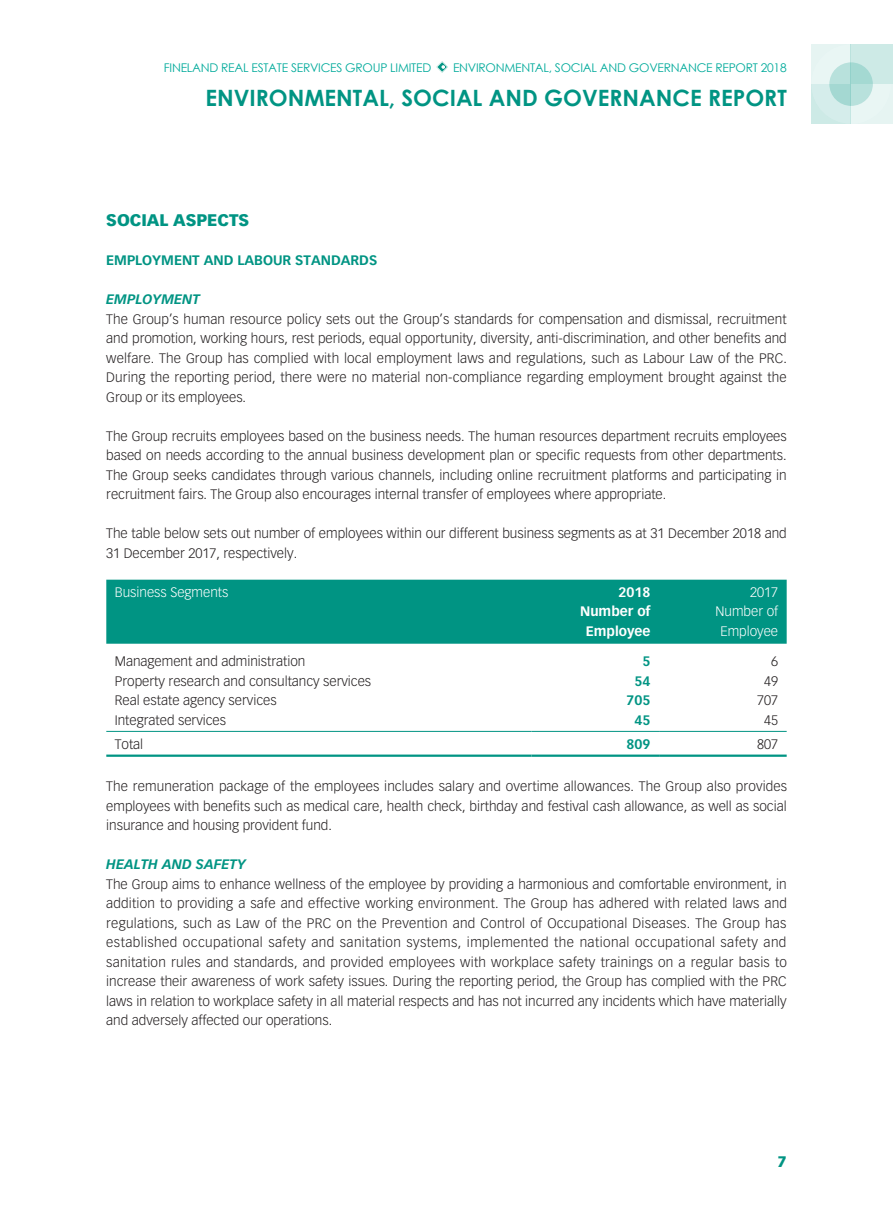
<style>
.page{position:relative;width:893px;height:1212px;background:#fff}
.page>*{position:absolute;margin:0;border:0;box-sizing:border-box;transform-origin:0 0}
.t1{font:700 22.5px "Century Gothic";color:#009483}
.t2{font:900 16.5px "Vectora LT Std";color:#009483}
.t3{font:900 15px "Vectora LT Std";color:#009483}
.t4{font:300 13.5px/19.5px "Vectora LT Std";color:#231f20;text-align:justify}
.t5{font:700 13.5px "Vectora LT Std";color:#009483}
.t6{font:300 13.5px/19.5px "Vectora LT Std";color:#fff;text-align:center}
.t7{font:italic 700 13.5px "Vectora LT Std";color:#009483}
.t8{font:700 13.5px/19.5px "Vectora LT Std";color:#fff;text-align:center}
.t9{font:12px "Century Gothic";letter-spacing:-.02em;color:#00aa9b}
</style>
<div class="page">
<svg style="left:437px;top:62px;width:11px;height:10px"></svg>
<div style="left:437px;top:62px;width:11px;height:10px;border:1px solid #cceae5;border-radius:5px"></div>
<svg style="left:441px;top:65px;width:4px;height:4px"></svg>
<div style="left:811px;top:84px;width:39px;height:39px;background:#cdeae6"></div>
<div style="left:850px;top:84px;width:43px;height:39px;background:#e6f4f2"></div>
<div style="left:811px;top:44px;width:39px;height:40px;background:#e6f4f2"></div>
<svg style="left:820px;top:53px;width:62px;height:62px"></svg>
<div style="left:811px;top:44px;width:80px;height:80px;border:18px solid #fff;border-radius:50%"></div>
<svg style="left:850px;top:44px;width:43px;height:40px;background:#c3e5e1"></svg>
<div style="left:106px;top:580px;width:681px;height:64px;background:#009483"></div>
<hr style="left:106px;top:731px;width:425px;height:1px;background:#009483">
<hr style="left:531px;top:731px;width:128px;height:1px;background:#009483">
<hr style="left:659px;top:731px;width:128px;height:1px;background:#009483">
<hr style="left:106px;top:754px;width:425px;height:3px;background:#009483">
<hr style="left:531px;top:754px;width:128px;height:3px;background:#009483">
<hr style="left:659px;top:754px;width:128px;height:3px;background:#009483">
<p class="t9" style="left:164px;top:59px;width:269px">FINELAND REAL ESTATE SERVICES GROUP LIMITED</p>
<p class="t9" style="left:453px;top:59px;width:335px">ENVIRONMENTAL, SOCIAL AND GOVERNANCE REPORT 2018</p>
<h1 class="t1" style="left:205px;top:81px;width:583px">ENVIRONMENTAL, SOCIAL AND GOVERNANCE REPORT</h1>
<p class="t2" style="left:106px;top:210px;width:145px">SOCIAL ASPECTS</p>
<p class="t5" style="left:106px;top:252px;width:272px">EMPLOYMENT AND LABOUR STANDARDS</p>
<p class="t7" style="left:106px;top:291px;width:95px">EMPLOYMENT</p>
<p class="t4" style="left:106px;top:309px;width:682px">The Group’s human resource policy sets out the Group’s standards for compensation and dismissal, recruitment and promotion, working hours, rest periods, equal opportunity, diversity, anti-discrimination, and other benefits and welfare. The Group has complied with local employment laws and regulations, such as Labour Law of the PRC.<br>During the reporting period, there were no material non-compliance regarding employment brought against the Group or its employees.</p>
<p class="t4" style="left:106px;top:426px;width:682px">The Group recruits employees based on the business needs. The human resources department recruits employees based on needs according to the annual business development plan or specific requests from other departments.<br>The Group seeks candidates through various channels, including online recruitment platforms and participating in recruitment fairs. The Group also encourages internal transfer of employees where appropriate.</p>
<p class="t4" style="left:106px;top:524px;width:682px">The table below sets out number of employees within our different business segments as at 31 December 2018 and<br>31 December 2017, respectively.</p>
<p class="t6" style="left:115px;top:582px;width:115px">Business Segments</p>
<p class="t8" style="left:619px;top:582px;width:33px">2018</p>
<p class="t6" style="left:750px;top:582px;width:30px">2017</p>
<p class="t8" style="left:580px;top:602px;width:72px">Number of<br>Employee</p>
<p class="t6" style="left:716px;top:602px;width:64px">Number of<br>Employee</p>
<p class="t4" style="left:115px;top:652px;width:192px">Management and administration</p>
<p class="t5" style="left:643px;top:653px;width:9px">5</p>
<p class="t4" style="left:771px;top:652px;width:9px">6</p>
<p class="t4" style="left:115px;top:671px;width:258px">Property research and consultancy services</p>
<p class="t5" style="left:635px;top:673px;width:17px">54</p>
<p class="t4" style="left:764px;top:671px;width:16px">49</p>
<p class="t4" style="left:115px;top:691px;width:163px">Real estate agency services</p>
<p class="t5" style="left:627px;top:692px;width:25px">705</p>
<p class="t4" style="left:757px;top:691px;width:23px">707</p>
<p class="t4" style="left:115px;top:710px;width:113px">Integrated services</p>
<p class="t5" style="left:635px;top:712px;width:17px">45</p>
<p class="t4" style="left:764px;top:710px;width:16px">45</p>
<p class="t4" style="left:115px;top:735px;width:30px">Total</p>
<p class="t5" style="left:627px;top:736px;width:25px">809</p>
<p class="t4" style="left:757px;top:735px;width:23px">807</p>
<p class="t4" style="left:106px;top:777px;width:682px">The remuneration package of the employees includes salary and overtime allowances. The Group also provides employees with benefits such as medical care, health check, birthday and festival cash allowance, as well as social insurance and housing provident fund.</p>
<p class="t7" style="left:106px;top:856px;width:141px">HEALTH AND SAFETY</p>
<p class="t4" style="left:106px;top:874px;width:682px">The Group aims to enhance wellness of the employee by providing a harmonious and comfortable environment, in addition to providing a safe and effective working environment. The Group has adhered with related laws and regulations, such as Law of the PRC on the Prevention and Control of Occupational Diseases. The Group has established occupational safety and sanitation systems, implemented the national occupational safety and sanitation rules and standards, and provided employees with workplace safety trainings on a regular basis to increase their awareness of work safety issues. During the reporting period, the Group has complied with the PRC laws in relation to workplace safety in all material respects and has not incurred any incidents which have materially and adversely affected our operations.</p>
<p class="t3" style="left:778px;top:1152px;width:10px">7</p>
</div>
